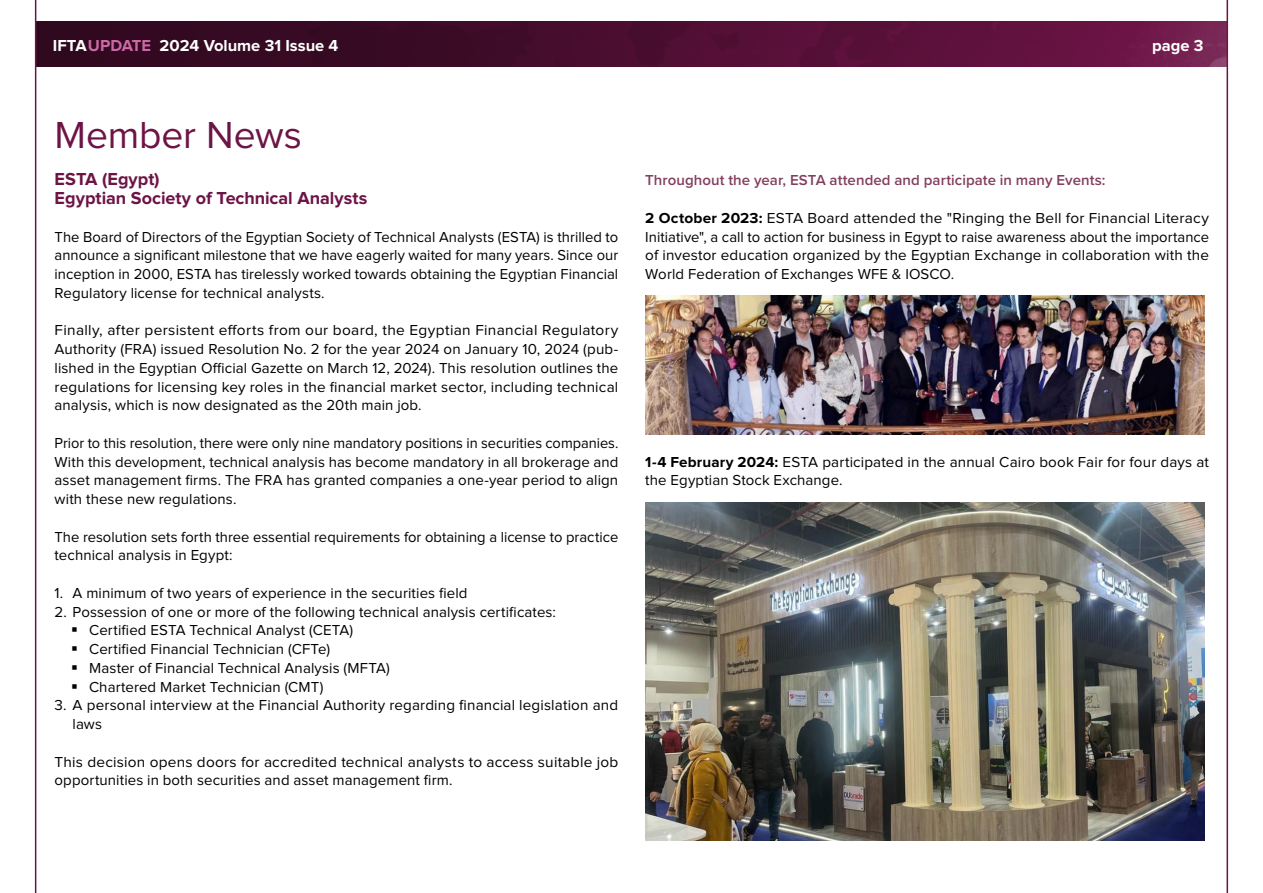
<style>
.page{position:relative;width:1263px;height:893px;background:#fff}
.page>*{position:absolute;margin:0;border:0;box-sizing:border-box;transform-origin:0 0}
.t1{font:39px "Proxima Nova";letter-spacing:-.005em;color:#6d1446}
.t2{font:700 18px/18.8px "Proxima Nova";color:#6d1446}
.t3{font:700 16.5px "Proxima Nova";color:#fff}
.t4{font:15px/18.8px "Proxima Nova";letter-spacing:.005em;color:#000}
.t5{font:600 15px "Proxima Nova";letter-spacing:.005em;color:#823f5e}
.s1{color:#cd68a5}
.s2{font-weight:700}
</style>
<div class="page">
<img style="left:36px;top:22px;width:1190px;height:45px">
<hr style="left:35px;top:0;width:1px;height:893px;background:#6d1446">
<hr style="left:1226px;top:0;width:2px;height:893px;background:#6d1446">
<img style="left:645px;top:296px;width:559px;height:139px">
<img style="left:645px;top:503px;width:559px;height:337px">
<p class="t3" style="left:53px;top:36px;width:287px">IFTA<span class="s1">UPDATE</span> 2024 Volume 31 Issue 4</p>
<p class="t3" style="left:1152px;top:36px;width:53px">page 3</p>
<h1 class="t1" style="left:55px;top:113px;width:249px">Member News</h1>
<p class="t2" style="left:55px;top:170px;width:314px">ESTA (Egypt)<br>Egyptian Society of Technical Analysts</p>
<p class="t4" style="left:55px;top:227px;width:565px;text-align:justify">The Board of Directors of the Egyptian Society of Technical Analysts (ESTA) is thrilled to announce a significant milestone that we have eagerly waited for many years. Since our inception in 2000, ESTA has tirelessly worked towards obtaining the Egyptian Financial Regulatory license for technical analysts.</p>
<p class="t4" style="left:55px;top:321px;width:565px;text-align:justify">Finally, after persistent efforts from our board, the Egyptian Financial Regulatory Authority (FRA) issued Resolution No. 2 for the year 2024 on January 10, 2024 (pub&shy;lished in the Egyptian Official Gazette on March 12, 2024). This resolution outlines the regulations for licensing key roles in the financial market sector, including technical analysis, which is now designated as the 20th main job.</p>
<p class="t4" style="left:55px;top:434px;width:565px;text-align:justify">Prior to this resolution, there were only nine mandatory positions in securities companies.<br>With this development, technical analysis has become mandatory in all brokerage and asset management firms. The FRA has granted companies a one-year period to align with these new regulations.</p>
<p class="t4" style="left:55px;top:527px;width:565px">The resolution sets forth three essential requirements for obtaining a license to practice technical analysis in Egypt:</p>
<p class="t4" style="left:55px;top:584px;width:414px">1. A minimum of two years of experience in the securities field</p>
<p class="t4" style="left:89px;top:602px;width:468px;text-indent:-35px">2. Possession of one or more of the following technical analysis certificates:<br>Certified ESTA Technical Analyst (CETA)<br>Certified Financial Technician (CFTe)<br>Master of Financial Technical Analysis (MFTA)<br>Chartered Market Technician (CMT)</p>
<p class="t4" style="left:73px;top:696px;width:547px;text-indent:-18px">3. A personal interview at the Financial Authority regarding financial legislation and laws</p>
<p class="t4" style="left:55px;top:752px;width:565px">This decision opens doors for accredited technical analysts to access suitable job opportunities in both securities and asset management firm.</p>
<p class="t5" style="left:645px;top:169px;width:462px">Throughout the year, ESTA attended and participate in many Events:</p>
<p class="t4" style="left:645px;top:209px;width:565px;text-align:justify"><span class="s2">2 October 2023:</span> ESTA Board attended the "Ringing the Bell for Financial Literacy Initiative", a call to action for business in Egypt to raise awareness about the importance of investor education organized by the Egyptian Exchange in collaboration with the World Federation of Exchanges WFE &amp; IOSCO.</p>
<p class="t4" style="left:645px;top:452px;width:565px"><span class="s2">1-4 February 2024:</span> ESTA participated in the annual Cairo book Fair for four days at the Egyptian Stock Exchange.</p>
</div>
